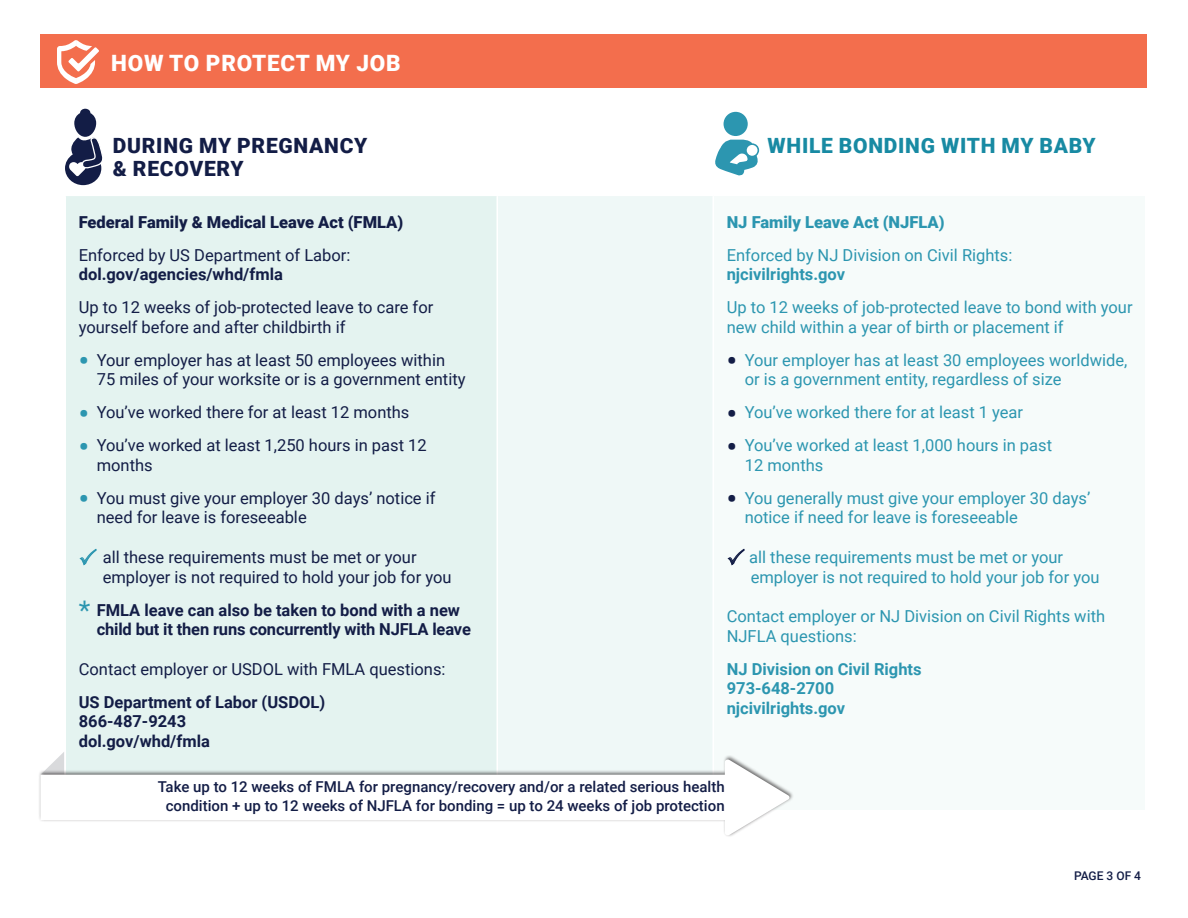
<style>
.page{position:relative;width:1188px;height:918px;background:#fff}
.page>*{position:absolute;margin:0;border:0;box-sizing:border-box;transform-origin:0 0}
.t1{font:900 22.5px "Roboto";letter-spacing:.035em;color:#fff}
.t2{font:900 21px/22.5px "Roboto";letter-spacing:.035em;color:#131d46}
.t3{font:900 21px "Roboto";letter-spacing:.035em;color:#188aa3}
.t4{font:16.5px/19.5px "Roboto";color:#2c96b0}
.t5{font:16.5px/19.5px "Roboto";color:#131d46}
.t6{font:700 16.5px/19.5px "Roboto";color:#131d46}
.t7{font:700 16.5px "Roboto";color:#2c96b0}
.t8{font:900 16.5px "Roboto";color:#131d46}
.t9{font:900 16.5px "Roboto";color:#2c96b0}
.t10{font:500 15px/19.5px "Roboto";color:#131d46;text-align:center}
.t11{font:500 12px "Roboto";letter-spacing:-.005em;color:#131d46}
.s1{font-weight:700}
.s2{font-weight:900;font-size:27px;color:#2c96b0}
.s3{font-weight:400;font-size:27px;color:#2c96b0}
.s4{font-weight:900;font-size:27px;color:#131d46}
</style>
<div class="page">
<div style="left:40px;top:34px;width:1108px;height:54px;background:#f36e4d"></div>
<svg style="left:57px;top:40px;width:42px;height:44px"></svg>
<div style="left:65px;top:195px;width:432px;height:615px;background:#e4f3f0"></div>
<div style="left:497px;top:195px;width:216px;height:615px;background:#eff8f7"></div>
<div style="left:713px;top:195px;width:432px;height:615px;background:#f6fbfa"></div>
<hr style="left:64px;top:196px;width:2px;height:614px;background:#fff">
<hr style="left:496px;top:196px;width:2px;height:614px;background:#fff">
<hr style="left:712px;top:196px;width:2px;height:614px;background:#fff">
<hr style="left:498px;top:195px;width:215px;height:1px;background:#fff">
<hr style="left:713px;top:195px;width:432px;height:1px;background:#fff">
<hr style="left:64px;top:195px;width:434px;height:1px;background:#fff">
<div style="left:38px;top:755px;width:756px;height:83px;background:#231f20;opacity:.63"></div>
<svg style="left:40px;top:759px;width:750px;height:77px;fill:#fff"></svg>
<svg style="left:65px;top:109px;width:38px;height:77px"></svg>
<svg style="left:715px;top:140px;width:44px;height:36px"></svg>
<div style="left:747px;top:145px;width:11px;height:11px;background:#fff;border-radius:50%"></div>
<div style="left:724px;top:112px;width:24px;height:24px;background:#2c96b0;border-radius:50%"></div>
<svg style="left:79px;top:548px;width:18px;height:18px"></svg>
<svg style="left:727px;top:548px;width:18px;height:18px"></svg>
<p class="t1" style="left:111px;top:48px;width:291px">HOW TO PROTECT MY JOB</p>
<p class="t2" style="left:113px;top:134px;width:256px">DURING MY PREGNANCY &amp; RECOVERY</p>
<p class="t3" style="left:768px;top:131px;width:330px">WHILE BONDING WITH MY BABY</p>
<p class="t8" style="left:79px;top:211px;width:326px">Federal Family &amp; Medical Leave Act (FMLA)</p>
<p class="t5" style="left:79px;top:245px;width:273px">Enforced by US Department of Labor: <span class="s1">dol.gov/agencies/whd/fmla</span></p>
<p class="t5" style="left:79px;top:297px;width:356px">Up to 12 weeks of job-protected leave to care for yourself before and after childbirth if</p>
<p class="t5" style="left:97px;top:350px;width:370px;text-indent:-18px"><span class="s2">•</span> Your employer has at least 50 employees within<br>75 miles of your worksite or is a government entity</p>
<p class="t5" style="left:79px;top:402px;width:332px"><span class="s2">•</span> You’ve worked there for at least 12 months</p>
<p class="t5" style="left:97px;top:435px;width:332px;text-indent:-18px"><span class="s2">•</span> You’ve worked at least 1,250 hours in past 12 months</p>
<p class="t5" style="left:97px;top:488px;width:340px;text-indent:-18px"><span class="s2">•</span> You must give your employer 30 days’ notice if need for leave is foreseeable</p>
<p class="t5" style="left:103px;top:547px;width:350px">all these requirements must be met or your employer is not required to hold your job for you</p>
<p class="t6" style="left:97px;top:600px;width:376px;text-indent:-18px"><span class="s3">*</span> FMLA leave can also be taken to bond with a new child but it then runs concurrently with NJFLA leave</p>
<p class="t5" style="left:79px;top:659px;width:368px">Contact employer or USDOL with FMLA questions:</p>
<p class="t6" style="left:79px;top:692px;width:248px">US Department of Labor (USDOL)</p>
<p class="t6" style="left:79px;top:711px;width:109px">866-487-9243</p>
<p class="t6" style="left:79px;top:731px;width:133px">dol.gov/whd/fmla</p>
<p class="t9" style="left:727px;top:211px;width:219px">NJ Family Leave Act (NJFLA)</p>
<p class="t4" style="left:727px;top:245px;width:287px">Enforced by NJ Division on Civil Rights: <span class="s1">njcivilrights.gov</span></p>
<p class="t4" style="left:727px;top:297px;width:407px">Up to 12 weeks of job-protected leave to bond with your new child within a year of birth or placement if</p>
<p class="t4" style="left:745px;top:350px;width:384px;text-indent:-18px"><span class="s4">•</span> Your employer has at least 30 employees worldwide, or is a government entity, regardless of size</p>
<p class="t4" style="left:727px;top:402px;width:298px"><span class="s4">•</span> You’ve worked there for at least 1 year</p>
<p class="t4" style="left:745px;top:435px;width:309px;text-indent:-18px"><span class="s4">•</span> You’ve worked at least 1,000 hours in past<br>12 months</p>
<p class="t4" style="left:745px;top:488px;width:347px;text-indent:-18px"><span class="s4">•</span> You generally must give your employer 30 days’ notice if need for leave is foreseeable</p>
<p class="t4" style="left:749px;top:547px;width:352px">all these requirements must be met or your employer is not required to hold your job for you</p>
<p class="t4" style="left:727px;top:606px;width:380px">Contact employer or NJ Division on Civil Rights with<br>NJFLA questions:</p>
<p class="t7" style="left:727px;top:658px;width:196px">NJ Division on Civil Rights</p>
<p class="t7" style="left:727px;top:677px;width:109px">973-648-2700</p>
<p class="t7" style="left:727px;top:697px;width:120px">njcivilrights.gov</p>
<p class="t10" style="left:158px;top:776px;width:568px">Take up to 12 weeks of FMLA for pregnancy/recovery and/or a related serious health condition + up to 12 weeks of NJFLA for bonding = up to 24 weeks of job protection</p>
<p class="t11" style="left:1074px;top:867px;width:68px">PAGE 3 OF 4</p>
</div>
